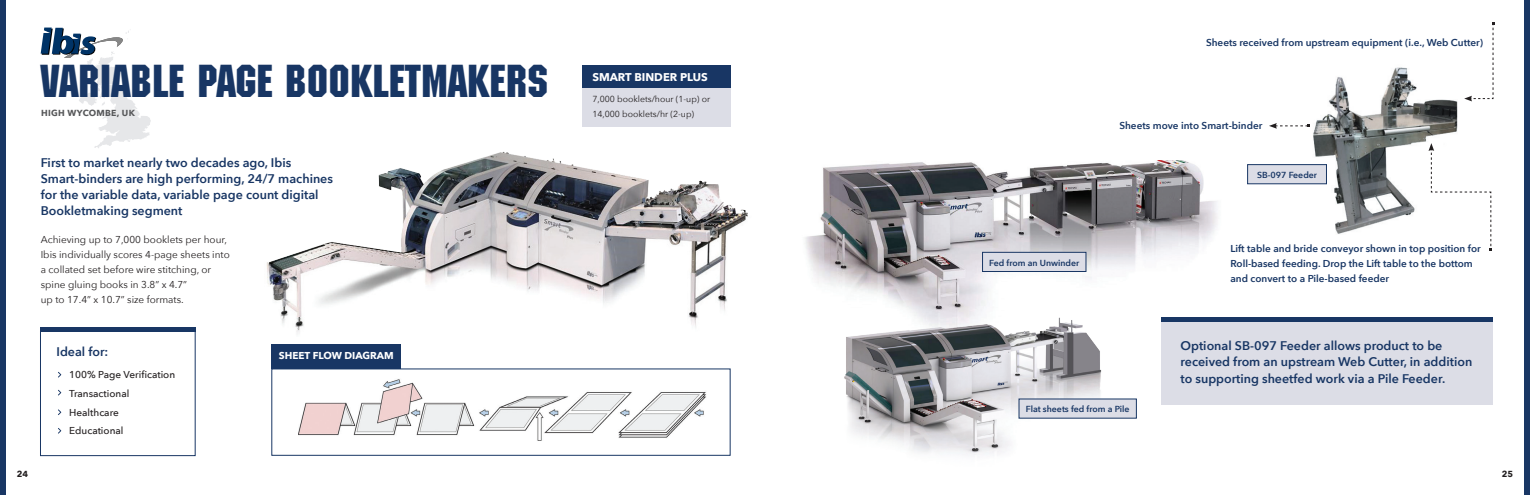
<style>
.page{position:relative;width:1530px;height:495px;background:#fff}
.page>*{position:absolute;margin:0;border:0;box-sizing:border-box;transform-origin:0 0}
.Product_heading{font:45px "Machine Std";color:#183664}
.Body_copy{font:600 12.5px/16.2px "Avenir Next";color:#183664}
.t1{font:700 11.25px "Avenir Next";color:#fff}
.Header_3{font:600 10px/15px "Avenir Next";color:#183664}
.Body_copy-2{font:10px "Avenir Next";color:#231f20}
.Body_copy-3{font:500 10px "Avenir Next";color:#231f20}
.Body_copy-4{font:700 10px "Avenir Next";color:#fff}
.Body_copy-5{font:600 8.75px "Avenir Next";color:#183664}
.t2{font:8.75px/15px "Avenir Next";color:#231f20}
.Header_3-2{font:700 8.75px "Avenir Next";letter-spacing:.03em;color:#57585a}
.Body_copy-6{font:700 8.75px "Avenir Next";color:#231f20}
</style>
<div class="page">
<div style="left:40px;top:330px;width:155px;height:126px;border:1px solid #183664"></div>
<div style="left:582px;top:86px;width:148px;height:41px;background:#dcdde6"></div>
<div style="left:582px;top:65px;width:148px;height:23px;background:#183664"></div>
<img style="left:266px;top:151px;width:482px;height:182px">
<div style="left:0;top:0;width:5px;height:495px;background:#183664"></div>
<svg style="left:41px;top:28px;width:110px;height:120px"></svg>
<img style="left:298px;top:379px;width:408px;height:62px">
<div style="left:1525px;top:0;width:5px;height:495px;background:#183664"></div>
<svg style="left:58px;top:372px;width:3px;height:6px"></svg>
<svg style="left:58px;top:390px;width:3px;height:6px"></svg>
<svg style="left:58px;top:409px;width:3px;height:6px"></svg>
<svg style="left:58px;top:428px;width:3px;height:6px"></svg>
<div style="left:271px;top:369px;width:459px;height:87px;border:1px solid #183664"></div>
<div style="left:40px;top:327px;width:155px;height:5px;background:#183664"></div>
<div style="left:271px;top:344px;width:130px;height:25px;background:#183664"></div>
<img style="left:805px;top:161px;width:413px;height:154px">
<img style="left:844px;top:315px;width:260px;height:140px">
<img style="left:1296px;top:67px;width:162px;height:167px">
<div style="left:1161px;top:321px;width:332px;height:84px;background:#dcdde6"></div>
<hr style="left:1161px;top:317px;width:332px;height:4px;background:#183664">
<svg style="left:1464px;top:23px;width:30px;height:78px"></svg>
<svg style="left:1428px;top:143px;width:64px;height:108px"></svg>
<svg style="left:1269px;top:123px;width:40px;height:6px"></svg>
<div style="left:982px;top:252px;width:104px;height:20px;background:#dcdde6;border:1px solid #183664"></div>
<div style="left:1019px;top:399px;width:118px;height:19px;background:#dcdde6"></div>
<div style="left:1247px;top:164px;width:80px;height:20px;background:#dcdde6;border:1px solid #183664"></div>
<p class="Product_heading" style="left:40px;top:55px;width:509px">VARIABLE PAGE BOOKLETMAKERS</p>
<p class="Header_3-2" style="left:41px;top:105px;width:95px">HIGH WYCOMBE, UK</p>
<p class="Body_copy" style="left:41px;top:154px;width:252px">First to market nearly two decades ago, Ibis</p>
<p class="Body_copy" style="left:41px;top:170px;width:294px">Smart-binders are high performing, 24/7 machines for the variable data, variable page count digital<br>Bookletmaking segment</p>
<p class="Body_copy-2" style="left:41px;top:231px;width:188px">Achieving up to 7,000 booklets per hour,</p>
<p class="Body_copy-2" style="left:41px;top:246px;width:191px">Ibis individually scores 4-page sheets into</p>
<p class="Body_copy-2" style="left:41px;top:261px;width:172px">a collated set before wire stitching, or</p>
<p class="Body_copy-2" style="left:41px;top:276px;width:148px">spine gluing books in 3.8” x 4.7”</p>
<p class="Body_copy-2" style="left:41px;top:291px;width:145px">up to 17.4” x 10.7” size formats.</p>
<p class="t1" style="left:592px;top:68px;width:117px">SMART BINDER PLUS</p>
<p class="t2" style="left:592px;top:92px;width:119px">7,000 booklets/hour (1-up) or<br>14,000 booklets/hr (2-up)</p>
<p class="Body_copy-5" style="left:989px;top:255px;width:92px">Fed from an Unwinder</p>
<p class="Header_3" style="left:1206px;top:35px;width:279px">Sheets received from upstream equipment (i.e., Web Cutter)</p>
<p class="Header_3" style="left:1119px;top:118px;width:145px">Sheets move into Smart-binder</p>
<p class="Body_copy-5" style="left:1257px;top:167px;width:62px">SB-097 Feeder</p>
<p class="Header_3" style="left:1230px;top:241px;width:252px">Lift table and bride conveyor shown in top position for<br>Roll-based feeding. Drop the Lift table to the bottom and convert to a Pile-based feeder</p>
<p class="Body_copy" style="left:57px;top:344px;width:53px">Ideal for:</p>
<p class="Body_copy-3" style="left:69px;top:366px;width:107px">100% Page Verification</p>
<p class="Body_copy-3" style="left:69px;top:385px;width:62px">Transactional</p>
<p class="Body_copy-3" style="left:69px;top:404px;width:51px">Healthcare</p>
<p class="Body_copy-3" style="left:69px;top:422px;width:56px">Educational</p>
<p class="Body_copy-4" style="left:279px;top:347px;width:116px">SHEET FLOW DIAGRAM</p>
<p class="Body_copy" style="left:1181px;top:337px;width:293px">Optional SB-097 Feeder allows product to be received from an upstream Web Cutter, in addition to supporting sheetfed work via a Pile Feeder.</p>
<p class="Body_copy-5" style="left:1026px;top:402px;width:105px">Flat sheets fed from a Pile</p>
<p class="Body_copy-6" style="left:17px;top:466px;width:13px">24</p>
<p class="Body_copy-6" style="left:1502px;top:466px;width:13px">25</p>
</div>
